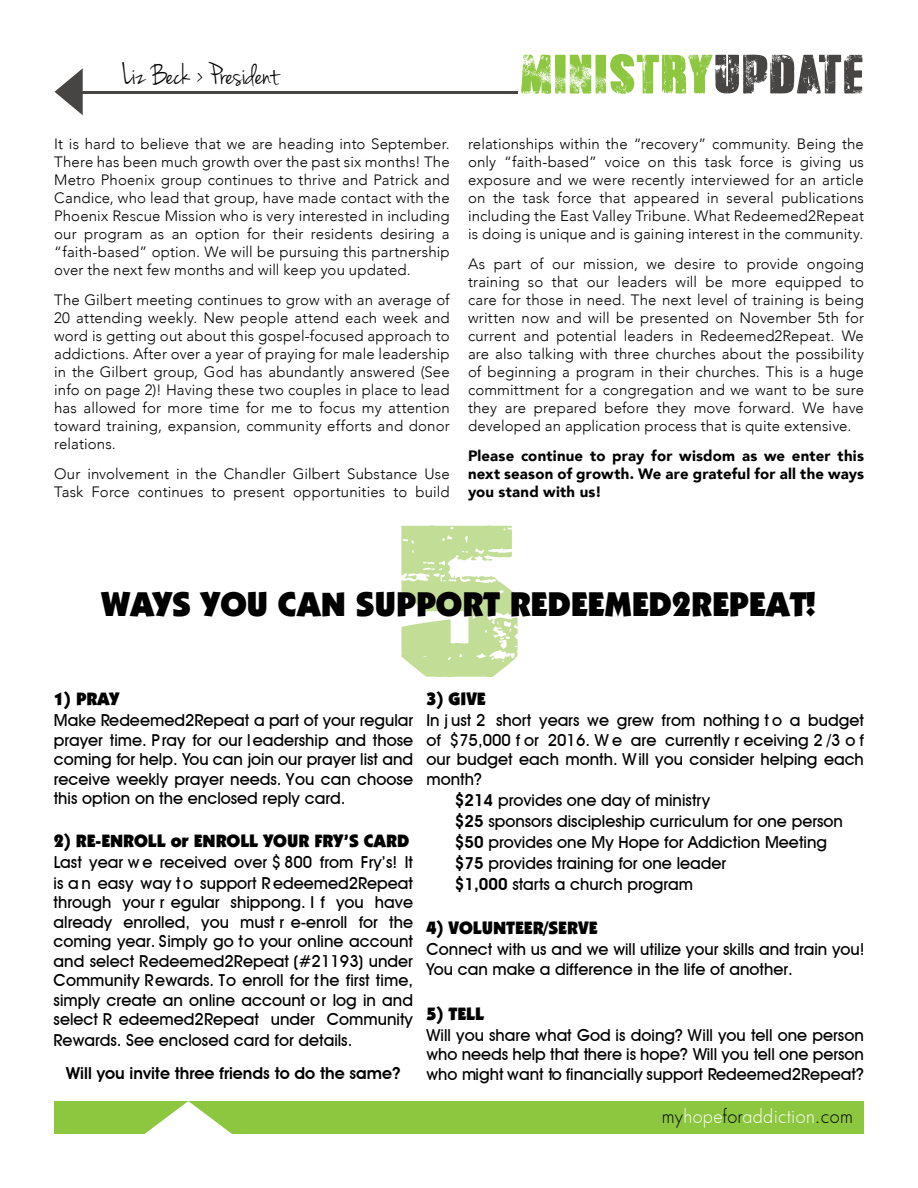
<style>
.page{position:relative;width:918px;height:1188px;background:#fff}
.page>*{position:absolute;margin:0;border:0;box-sizing:border-box;transform-origin:0 0}
.t1{font:900 34.5px "Kabel IT Cby BT";color:#000}
.t2{font:31.5px "Jenna Sue";letter-spacing:-.015em;color:#000}
.t3{font:900 18px "Kabel IT Cby BT";color:#000}
.t4{font:300 18px "Futura";letter-spacing:.02em;color:#fff}
.t5{font:500 16.5px/19.5px "Avant Garde IT Cby BT";color:#000;text-align:justify}
.t6{font:600 16.5px "Avant Garde IT Cby BT";color:#000}
.t7{font:300 15px/18px "Avenir";letter-spacing:.01em;color:#000;text-align:justify}
.t8{font:900 15px/18px "Avenir";letter-spacing:.015em;color:#000;text-align:justify}
.s1{font-weight:600}
.s2{color:#000}
</style>
<div class="page">
<div style="left:54px;top:1101px;width:810px;height:33px;background:#8dc63f"></div>
<svg style="left:145px;top:1101px;width:87px;height:33px"></svg>
<svg style="left:521px;top:54px;width:342px;height:40px"></svg>
<svg style="left:55px;top:68px;width:28px;height:47px"></svg>
<hr style="left:80px;top:91px;width:438px;height:2px;background:#464544">
<svg style="left:401px;top:525px;width:117px;height:152px"></svg>
<h2 class="t2" style="left:122px;top:56px;width:158px">Liz Beck &gt; President</h2>
<p class="t7" style="left:54px;top:135px;width:397px">It is hard to believe that we are heading into September.<br>There has been much growth over the past six months! The Metro Phoenix group continues to thrive and Patrick and Candice, who lead that group, have made contact with the Phoenix Rescue Mission who is very interested in including our program as an option for their residents desiring a “faith-based” option. We will be pursuing this partnership over the next few months and will keep you updated.</p>
<p class="t7" style="left:54px;top:291px;width:397px">The Gilbert meeting continues to grow with an average of 20 attending weekly. New people attend each week and word is getting out about this gospel-focused approach to addictions. After over a year of praying for male leadership in the Gilbert group, God has abundantly answered (See info on page 2)! Having these two couples in place to lead has allowed for more time for me to focus my attention toward training, expansion, community efforts and donor relations.</p>
<p class="t7" style="left:54px;top:465px;width:397px">Our involvement in the Chandler Gilbert Substance Use<br>Task Force continues to present opportunities to build</p>
<p class="t7" style="left:468px;top:135px;width:398px">relationships within the “recovery” community. Being the only “faith-based” voice on this task force is giving us exposure and we were recently interviewed for an article on the task force that appeared in several publications including the East Valley Tribune. What Redeemed2Repeat is doing is unique and is gaining interest in the community.</p>
<p class="t7" style="left:468px;top:255px;width:398px">As part of our mission, we desire to provide ongoing training so that our leaders will be more equipped to care for those in need. The next level of training is being written now and will be presented on November 5th for current and potential leaders in Redeemed2Repeat. We are also talking with three churches about the possibility of beginning a program in their churches. This is a huge committment for a congregation and we want to be sure they are prepared before they move forward. We have developed an application process that is quite extensive.</p>
<p class="t8" style="left:468px;top:447px;width:398px">Please continue to pray for wisdom as we enter this next season of growth. We are grateful for all the ways you stand with us!</p>
<h1 class="t1" style="left:101px;top:583px;width:716px">WAYS YOU CAN SUPPORT REDEEMED2REPEAT!</h1>
<p class="t3" style="left:54px;top:688px;width:67px">1) PRAY</p>
<p class="t5" style="left:54px;top:711px;width:361px">Make Redeemed2Repeat a part of your regular prayer time. Pray for our leadership and those coming for help. You can join our prayer list and receive weekly prayer needs. You can choose this option on the enclosed reply card.</p>
<p class="t3" style="left:54px;top:830px;width:357px">2) RE-ENROLL or ENROLL YOUR FRY’S CARD</p>
<p class="t5" style="left:54px;top:851px;width:361px;line-height:21px">Last year w e received over $ 800 from Fry’s! It is an easy way to support Redeemed2Repeat</p>
<p class="t5" style="left:54px;top:893px;width:361px">through your r egular shippong. I f you have already enrolled, you must r e-enroll for the coming year. Simply go to your online account and select Redeemed2Repeat (#21193) under Community Rewards. To enroll for the first time, simply create an online account or log in and select R edeemed2Repeat under Community</p>
<p class="t5" style="left:54px;top:1031px;width:300px">Rewards. See enclosed card for details.</p>
<p class="t6" style="left:66px;top:1064px;width:336px">Will you invite three friends to do the same?</p>
<p class="t3" style="left:426px;top:688px;width:61px">3) GIVE</p>
<p class="t5" style="left:426px;top:711px;width:439px">In j ust 2 short years we grew from nothing t o a budget of $75,000 f or 2016. W e are currently r eceiving 2 /3 o f our budget each month. Will you consider helping each month?</p>
<p class="t5" style="left:455px;top:789px;width:390px;line-height:21px;text-align:left"><span class="s1">$214</span> provides one day of ministry<br><span class="s1">$25</span> sponsors discipleship curriculum for one person <span class="s1">$50</span> provides one My Hope for Addiction Meeting <span class="s1">$75</span> provides training for one leader<br><span class="s1">$1,000</span> starts a church program</p>
<p class="t3" style="left:426px;top:917px;width:173px">4) VOLUNTEER/SERVE</p>
<p class="t5" style="left:426px;top:939px;width:440px">Connect with us and we will utilize your skills and train you!<br>You can make a difference in the life of another.</p>
<p class="t3" style="left:426px;top:1002px;width:59px">5) TELL</p>
<p class="t5" style="left:426px;top:1025px;width:439px">Will you share what God is doing? Will you tell one person who needs help that there is hope? Will you tell one person who might want to financially support Redeemed2Repeat?</p>
<p class="t4" style="left:662px;top:1105px;width:193px"><span class="s2">my</span>hope<span class="s2">for</span>addiction<span class="s2">.com</span></p>
</div>
